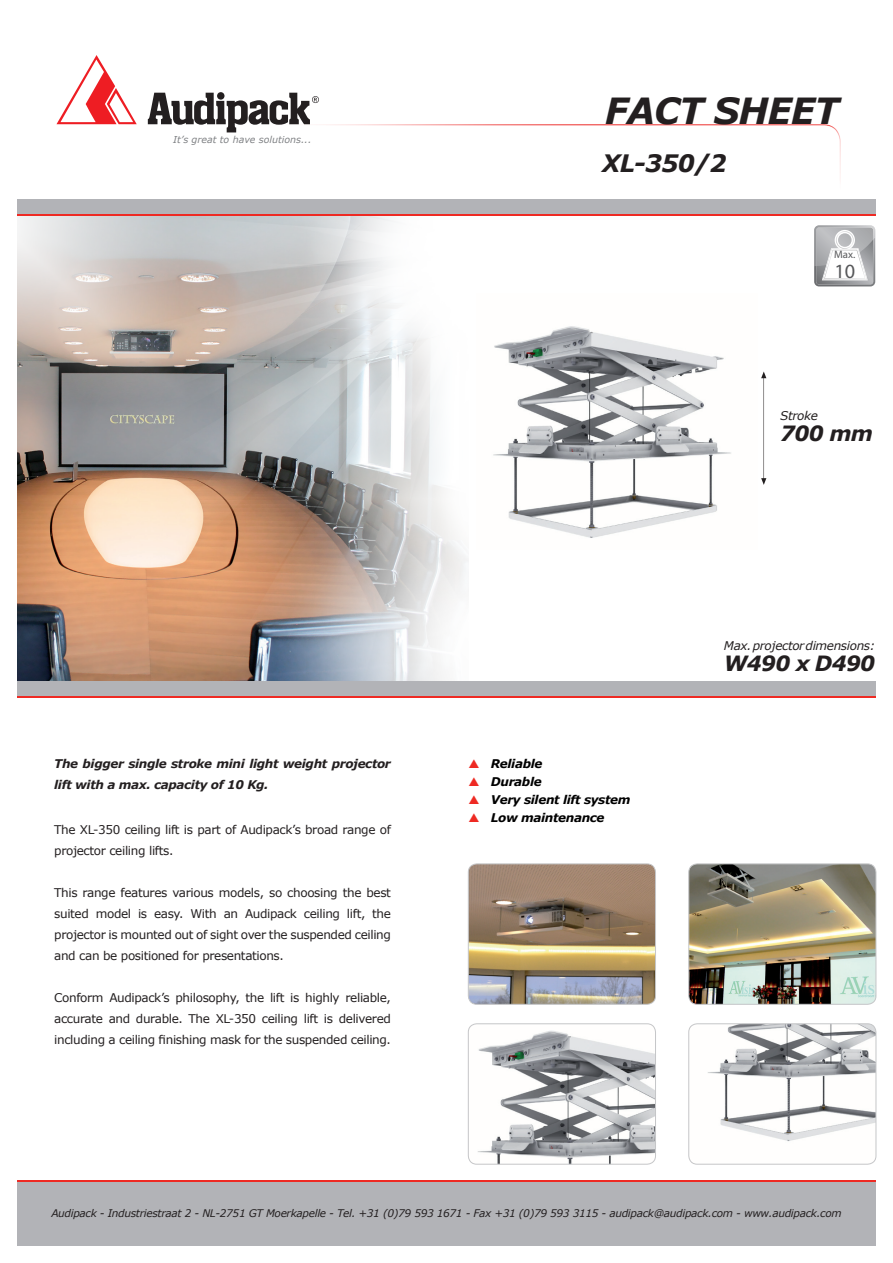
<style>
.page{position:relative;width:893px;height:1263px;background:#fff}
.page>*{position:absolute;margin:0;border:0;box-sizing:border-box;transform-origin:0 0}
.t1{font:italic 700 36px "Verdana";letter-spacing:-.03em;color:#231f20}
.t2{font:italic 700 24px "Verdana";color:#231f20}
.t3{font:italic 700 21px "Verdana";letter-spacing:-.03em;color:#231f20}
.t4{font:20.25px "Myriad Pro";color:#57585a}
.t5{font:12px/21px "Verdana";letter-spacing:-.03em;color:#231f20;text-align:justify}
.t6{font:italic 700 12px/21px "Verdana";letter-spacing:-.03em;color:#231f20}
.t7{font:italic 700 12px/18px "Verdana";letter-spacing:-.03em;color:#000}
.t8{font:italic 12px "Verdana";letter-spacing:-.03em;color:#231f20}
.t9{font:10.8px "Myriad Pro";color:#57585a}
.t10{font:italic 10.5px "Verdana";letter-spacing:-.03em;color:#231f20}
.t11{font:italic 9.45px "Verdana";color:#808285}
</style>
<div class="page">
<img style="left:226px;top:124px;width:649px;height:92px">
<svg style="left:56px;top:55px;width:81px;height:69px"></svg>
<svg style="left:148px;top:92px;width:171px;height:40px"></svg>
<div style="left:17px;top:1180px;width:859px;height:66px;background:#b2b3b7"></div>
<hr style="left:17px;top:1180px;width:859px;height:1px;background:#ee2a23">
<img style="left:468px;top:864px;width:187px;height:140px">
<div style="left:468px;top:864px;width:188px;height:140px;border:1px solid #c5c6c8;border-radius:9px"></div>
<img style="left:468px;top:1025px;width:187px;height:139px">
<div style="left:468px;top:1023px;width:188px;height:141px;border:1px solid #c5c6c8;border-radius:9px"></div>
<img style="left:689px;top:864px;width:187px;height:140px">
<div style="left:688px;top:864px;width:188px;height:140px;border:1px solid #c5c6c8;border-radius:9px"></div>
<img style="left:689px;top:1024px;width:187px;height:140px">
<div style="left:688px;top:1023px;width:188px;height:141px;border:1px solid #c5c6c8;border-radius:9px"></div>
<img style="left:17px;top:215px;width:459px;height:466px">
<div style="left:17px;top:199px;width:859px;height:15px;background:#b2b3b7"></div>
<hr style="left:17px;top:214px;width:859px;height:1px;background:#ee2a23">
<svg style="left:814px;top:225px;width:61px;height:61px"></svg>
<div style="left:17px;top:681px;width:859px;height:15px;background:#b2b3b7"></div>
<hr style="left:17px;top:696px;width:859px;height:1px;background:#ee2a23">
<svg style="left:761px;top:371px;width:5px;height:114px"></svg>
<img style="left:493px;top:326px;width:238px;height:212px">
<p class="t11" style="left:173px;top:134px;width:140px">It’s great to have solutions...</p>
<p class="t6" style="left:54px;top:752px;width:338px">The bigger single stroke mini light weight projector lift with a max. capacity of 10 Kg.</p>
<p class="t5" style="left:54px;top:818px;width:338px">The XL-350 ceiling lift is part of Audipack’s broad range of projector ceiling lifts.</p>
<p class="t5" style="left:54px;top:881px;width:338px">This range features various models, so choosing the best suited model is easy. With an Audipack ceiling lift, the projector is mounted out of sight over the suspended ceiling and can be positioned for presentations.</p>
<p class="t5" style="left:54px;top:986px;width:338px">Conform Audipack’s philosophy, the lift is highly reliable, accurate and durable. The XL-350 ceiling lift is delivered including a ceiling finishing mask for the suspended ceiling.</p>
<h1 class="t1" style="left:605px;top:88px;width:235px">FACT SHEET</h1>
<h2 class="t2" style="left:602px;top:148px;width:126px">XL-350/2</h2>
<p class="t9" style="left:834px;top:248px;width:23px">Max.</p>
<h3 class="t4" style="left:834px;top:259px;width:22px">10</h3>
<p class="t8" style="left:780px;top:408px;width:39px">Stroke</p>
<h3 class="t3" style="left:780px;top:420px;width:94px">700 mm</h3>
<p class="t7" style="left:491px;top:754px;width:141px">Reliable<br>Durable<br>Very silent lift system<br>Low maintenance</p>
<p class="t8" style="left:724px;top:638px;width:153px">Max. projector dimensions:</p>
<h3 class="t3" style="left:724px;top:650px;width:153px">W490 x D490</h3>
<p class="t10" style="left:51px;top:1207px;width:792px">Audipack - Industriestraat 2 - NL-2751 GT Moerkapelle - Tel. +31 (0)79 593 1671 - Fax +31 (0)79 593 3115 - audipack@audipack.com - www.audipack.com</p>
</div>
